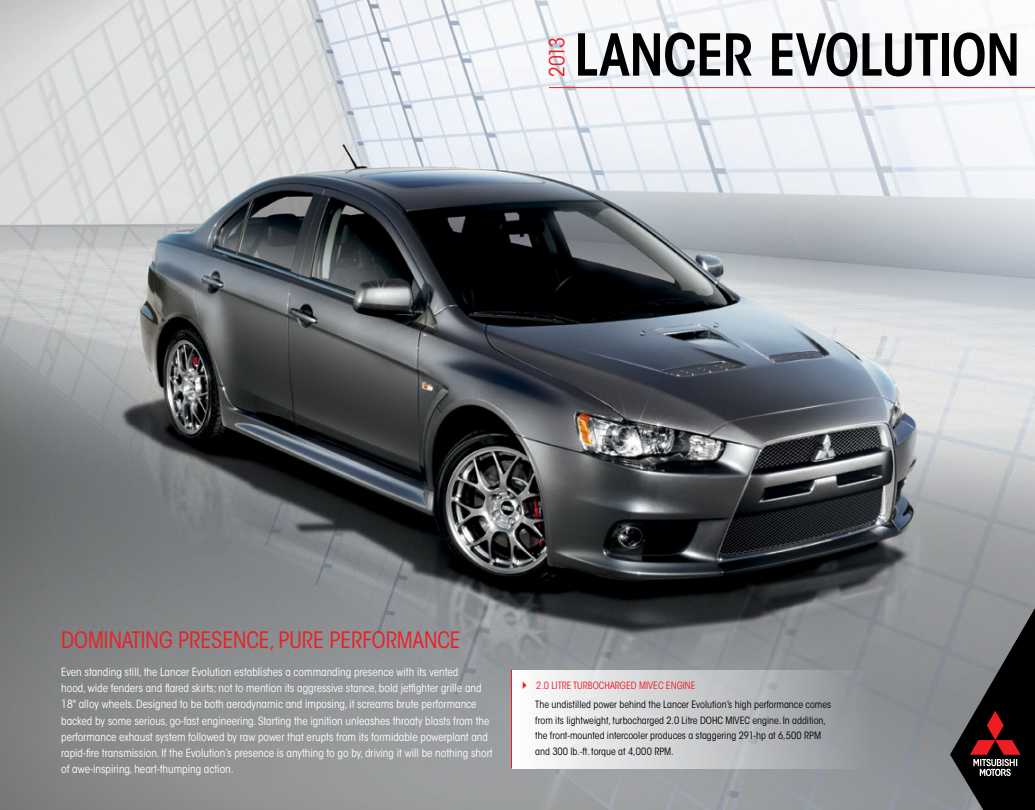
<style>
.page{position:relative;width:1035px;height:810px;background:#fff}
.page>*{position:absolute;margin:0;border:0;box-sizing:border-box;transform-origin:0 0}
.t1{font:600 condensed 57.25px "ITC Avant Garde Std";letter-spacing:-.015em;color:#000}
.t2{font:condensed 22.5px "ITC Avant Garde Std";color:#ed1d24}
.t3{font:condensed 20.75px "ITC Avant Garde Std";color:#ed1d24}
.t4{font:condensed 11.25px/16.2px "ITC Avant Garde Std";color:#fff}
.t5{font:condensed 10px/15.6px "ITC Avant Garde Std";color:#000}
.t6{font:condensed 10px "ITC Avant Garde Std";color:#ed1d24}
</style>
<div class="page">
<img style="left:0;top:0;width:1035px;height:810px">
<div style="left:511px;top:670px;width:362px;height:99px;background:linear-gradient(to right,#fff,#909397)"></div>
<svg style="left:950px;top:608px;width:85px;height:202px;background:#494143"></svg>
<hr style="left:549px;top:87px;width:486px;height:1px;background:#ed1d24">
<hr style="left:511px;top:670px;width:1px;height:99px;background:#ed1d24">
<svg style="left:523px;top:681px;width:4px;height:8px"></svg>
<h3 class="t3" style="left:545px;top:77px;width:41px;rotate:-90deg">2013</h3>
<h1 class="t1" style="left:574px;top:19px;width:448px">LANCER EVOLUTION</h1>
<h2 class="t2" style="left:61px;top:627px;width:401px">DOMINATING PRESENCE, PURE PERFORMANCE</h2>
<p class="t4" style="left:61px;top:664px;width:433px">Even standing still, the Lancer Evolution establishes a commanding presence with its vented<br>hood, wide fenders and flared skirts; not to mention its aggressive stance, bold jetfighter grille and 18" alloy wheels. Designed to be both aerodynamic and imposing, it screams brute performance backed by some serious, go-fast engineering. Starting the ignition unleashes throaty blasts from the performance exhaust system followed by raw power that erupts from its formidable powerplant and rapid-fire transmission. If the Evolution’s presence is anything to go by, driving it will be nothing short of awe-inspiring, heart-thumping action.</p>
<p class="t6" style="left:536px;top:679px;width:161px">2.0 LITRE TURBOCHARGED MIVEC ENGINE</p>
<p class="t5" style="left:535px;top:697px;width:298px">The undistilled power behind the Lancer Evolution’s high performance comes from its lightweight, turbocharged 2.0 Litre DOHC MIVEC engine. In addition, the front-mounted intercooler produces a staggering 291-hp at 6,500 RPM and 300 lb.-ft. torque at 4,000 RPM.</p>
</div>
